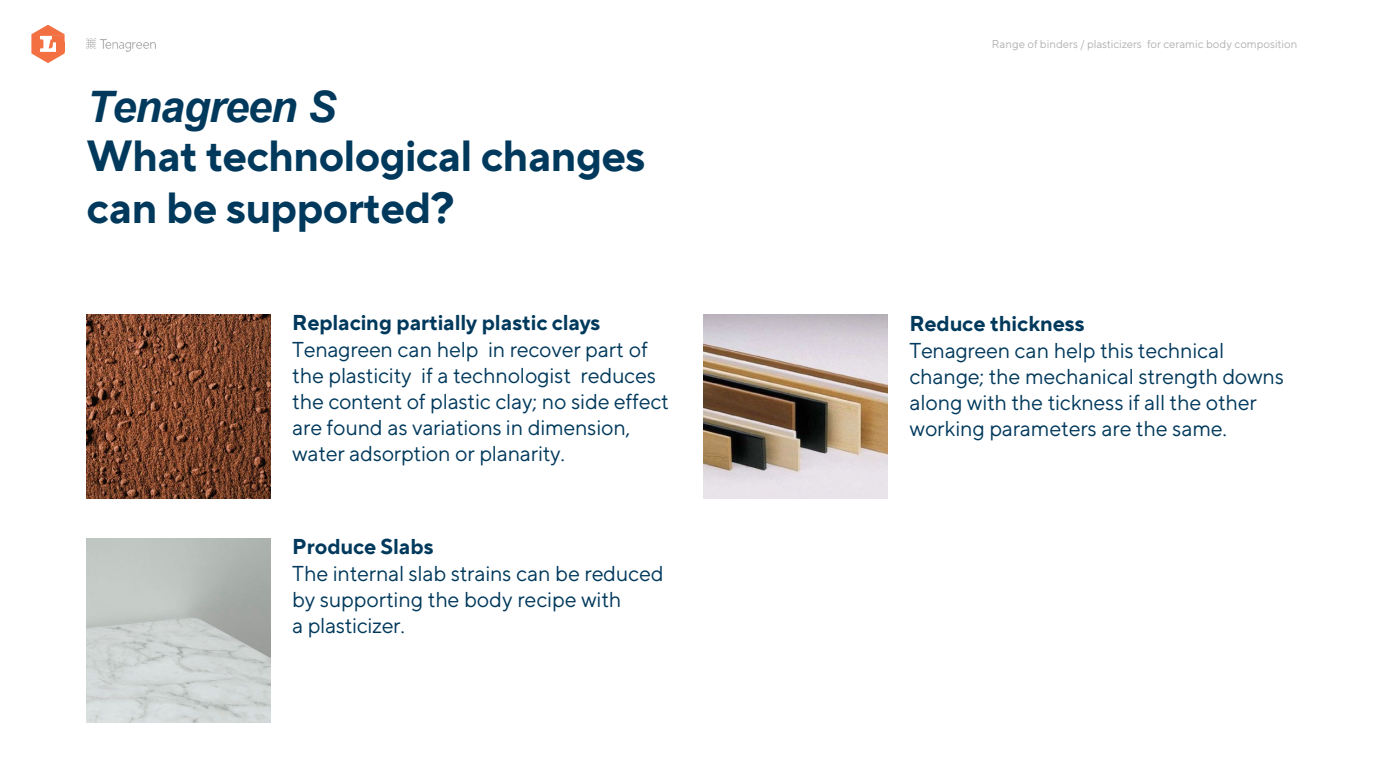
<style>
.page{position:relative;width:1386px;height:780px;background:#fff}
.page>*{position:absolute;margin:0;border:0;box-sizing:border-box;transform-origin:0 0}
.t1{font:700 43.4px/51.6px "TT Norms Pro";letter-spacing:-.015em;color:#00395c}
.t2{font:italic 700 43.4px "Arial";letter-spacing:-.025em;color:#00395c}
.t3{font:21.44px/26px "TT Norms Pro";letter-spacing:-.01em;color:#00395c}
.t4{font:700 21.44px "TT Norms Pro";color:#00395c}
.t5{font:11.38px "TT Norms Pro";color:#b2b2b2}
.s1{font-weight:700}
</style>
<div class="page">
<svg style="left:31px;top:25px;width:34px;height:38px"></svg>
<img style="left:87px;top:39px;width:69px;height:13px">
<img style="left:703px;top:314px;width:184px;height:184px">
<img style="left:87px;top:538px;width:184px;height:183px">
<img style="left:87px;top:314px;width:184px;height:184px">
<h1 class="t2" style="left:87px;top:78px;width:251px">Tenagreen S</h1>
<h1 class="t1" style="left:87px;top:127px;width:560px">What technological changes can be supported?</h1>
<p class="t5" style="left:991px;top:35px;width:307px">Range of binders / plasticizers for ceramic body composition</p>
<p class="t3" style="left:292px;top:308px;width:378px"><span class="s1">Replacing partially plastic clays </span>Tenagreen can help in recover part of the plasticity if a technologist reduces the content of plastic clay; no side effect are found as variations in dimension, water adsorption or planarity.</p>
<p class="t4" style="left:909px;top:307px;width:176px">Reduce thickness</p>
<p class="t3" style="left:909px;top:335px;width:376px;line-height:26.2px">Tenagreen can help this technical change; the mechanical strength downs along with the tickness if all the other working parameters are the same.</p>
<p class="t4" style="left:292px;top:530px;width:143px">Produce Slabs</p>
<p class="t3" style="left:292px;top:558px;width:373px;line-height:26.2px">The internal slab strains can be reduced by supporting the body recipe with</p>
<p class="t3" style="left:292px;top:610px;width:114px">a plasticizer.</p>
</div>
